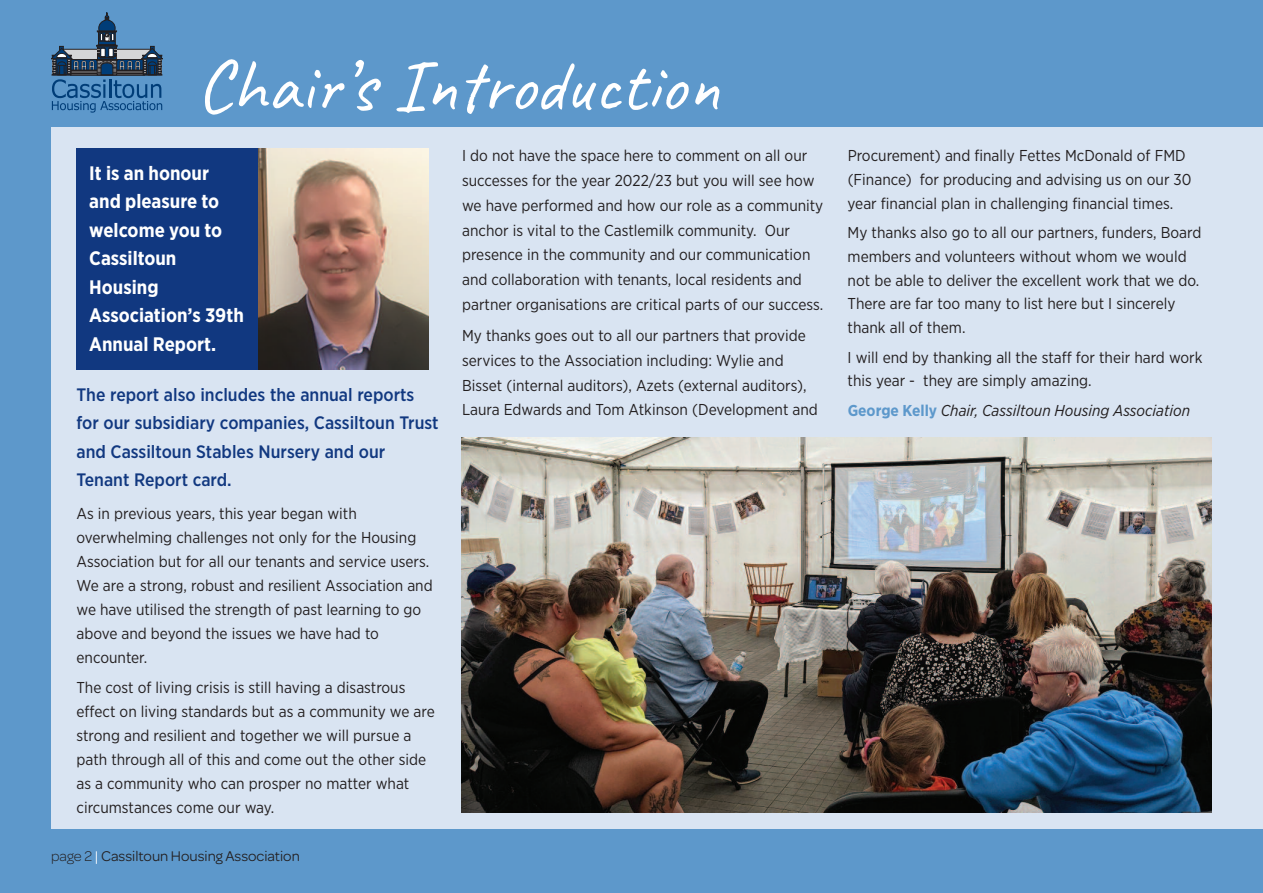
<style>
.page{position:relative;width:1263px;height:893px;background:#5d98cb}
.page>*{position:absolute;margin:0;border:0;box-sizing:border-box;transform-origin:0 0}
.t1{font:75px "Caveat";color:#fff}
.t2{font:700 19.5px/28.5px "Gotham Narrow";color:#fff}
.t3{font:500 18px/28.5px "Gotham Narrow";color:#113880}
.t4{font:15.75px/24px "Gotham Narrow";color:#231f20}
.t5{font:italic 15.75px "Gotham Narrow";color:#231f20}
.t6{font:15px "Omnes Girl Scouts";color:#231f20}
.s1{font-weight:300}
.s2{color:#fff}
.s3{font-weight:700;font-style:normal;color:#5d98cb}
</style>
<div class="page">
<div style="left:51px;top:128px;width:1212px;height:701px;background:#d9e4f2"></div>
<hr style="left:1262px;top:128px;width:1px;height:701px;background:#a8c2e1">
<svg style="left:51px;top:13px;width:112px;height:100px"></svg>
<hr style="left:51px;top:75px;width:112px;height:1px;background:#231f20">
<div style="left:77px;top:149px;width:202px;height:221px;background:#113880"></div>
<img style="left:259px;top:149px;width:169px;height:221px">
<img style="left:461px;top:438px;width:751px;height:374px">
<h1 class="t1" style="left:196px;top:38px;width:525px">Chair’s Introduction</h1>
<p class="t2" style="left:89px;top:160px;width:156px">It is an honour and pleasure to welcome you to<br>Cassiltoun<br>Housing<br>Association’s 39th<br>Annual Report.</p>
<p class="t3" style="left:77px;top:381px;width:364px">The report also includes the annual reports for our subsidiary companies, Cassiltoun Trust and Cassiltoun Stables Nursery and our Tenant Report card.</p>
<p class="t4" style="left:77px;top:502px;width:358px">As in previous years, this year began with overwhelming challenges not only for the Housing Association but for all our tenants and service users.<br>We are a strong, robust and resilient Association and we have utilised the strength of past learning to go above and beyond the issues we have had to encounter.</p>
<p class="t4" style="left:77px;top:677px;width:360px">The cost of living crisis is still having a disastrous effect on living standards but as a community we are strong and resilient and together we will pursue a path through all of this and come out the other side as a community who can prosper no matter what circumstances come our way.</p>
<p class="t6" style="left:51px;top:847px;width:250px"><span class="s1">page 2</span> <span class="s2">|</span> Cassiltoun Housing Association</p>
<p class="t4" style="left:462px;top:145px;width:363px;line-height:24.8px">I do not have the space here to comment on all our successes for the year 2022/23 but you will see how we have performed and how our role as a community anchor is vital to the Castlemilk community. Our presence in the community and our communication and collaboration with tenants, local residents and partner organisations are critical parts of our success.</p>
<p class="t4" style="left:462px;top:324px;width:357px;line-height:24.8px">My thanks goes out to all our partners that provide services to the Association including: Wylie and Bisset (internal auditors), Azets (external auditors), Laura Edwards and Tom Atkinson (Development and</p>
<p class="t4" style="left:848px;top:145px;width:345px;line-height:23.5px">Procurement) and finally Fettes McDonald of FMD (Finance) for producing and advising us on our 30 year financial plan in challenging financial times.</p>
<p class="t4" style="left:848px;top:222px;width:355px;line-height:23.5px">My thanks also go to all our partners, funders, Board members and volunteers without whom we would not be able to deliver the excellent work that we do.<br>There are far too many to list here but I sincerely thank all of them.</p>
<p class="t4" style="left:848px;top:346px;width:356px;line-height:23.5px">I will end by thanking all the staff for their hard work this year - they are simply amazing.</p>
<p class="t5" style="left:848px;top:405px;width:344px"><span class="s3">George Kelly</span> Chair, Cassiltoun Housing Association</p>
</div>
